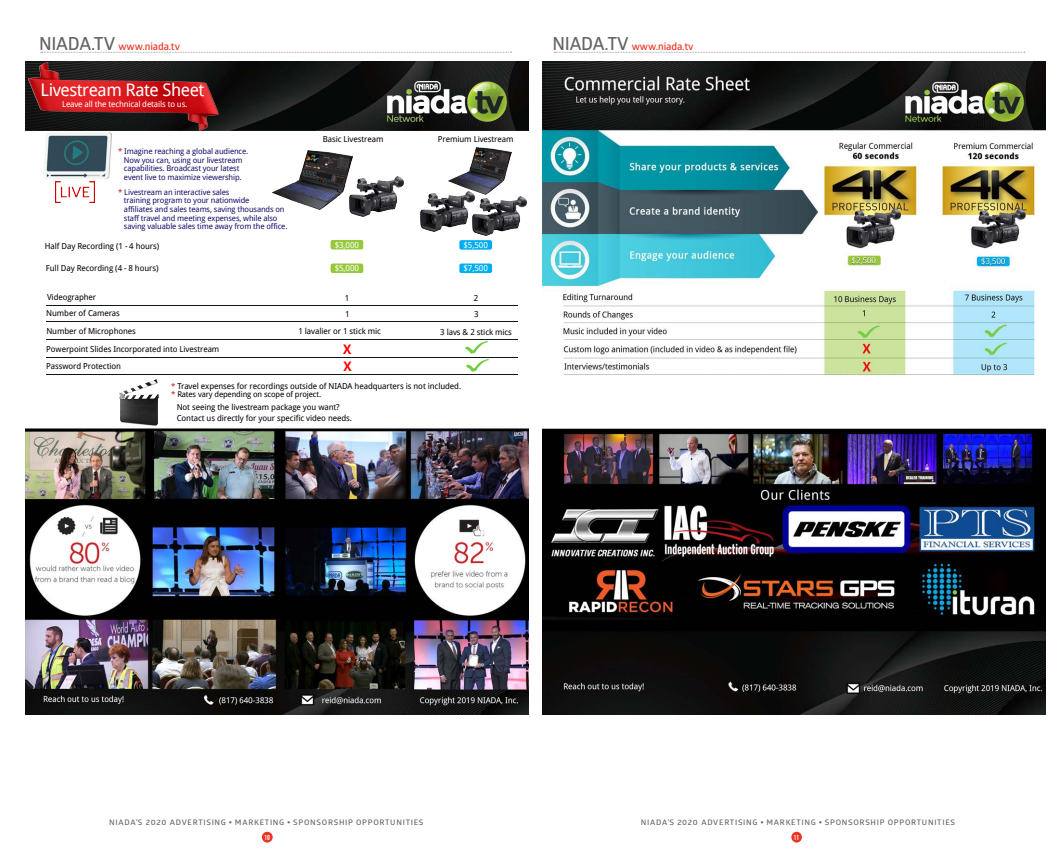
<style>
.page{position:relative;width:1056px;height:861px;background:#fff}
.page>*{position:absolute;margin:0;border:0;box-sizing:border-box;transform-origin:0 0}
.t1{font:17.3px "Droid Sans";letter-spacing:-.025em;color:#fff}
.t2{font:700 13.2px "Droid Sans";color:#f00}
.t3{font:10.3px "Glober Semi Bold Free";letter-spacing:-.01em;color:#ec3523}
.t4{font:8.2px/10.7px "Droid Sans";letter-spacing:-.01em;color:#000}
.t5{font:8.2px "Droid Sans";letter-spacing:-.02em;color:#fff}
.t6{font:7.9px/8.6px "Droid Sans";letter-spacing:-.015em;color:#17106b;text-align:center}
.t7{font:7.9px "Droid Sans";letter-spacing:-.015em;color:#000}
.t8{font:7.6px "Glober Semi Bold Free";letter-spacing:.09em;color:#636366;scale:1.05 1}
.t9{font:700 extra-condensed 7px "News Gothic BT";color:#fff;scale:1.05 1}
.s1{font-size:18px;color:#636366}
.s2{color:#b82025}
.s3{font-size:7.9px;color:#b82025}
.s4{font-family:"Gnuolane Rg"}
</style>
<div class="page">
<div style="left:262px;top:831px;width:10px;height:11px;background:#ec3523;border-radius:50%"></div>
<div style="left:791px;top:831px;width:10px;height:11px;background:#ec3523;border-radius:50%"></div>
<img style="left:542px;top:61px;width:503px;height:653px">
<img style="left:25px;top:130px;width:503px;height:296px">
<img style="left:25px;top:61px;width:503px;height:69px">
<img style="left:388px;top:82px;width:118px;height:40px">
<img style="left:273px;top:151px;width:79px;height:59px">
<img style="left:349px;top:176px;width:54px;height:40px">
<img style="left:448px;top:147px;width:63px;height:47px">
<img style="left:420px;top:192px;width:54px;height:39px">
<img style="left:472px;top:196px;width:54px;height:40px">
<img style="left:29px;top:63px;width:189px;height:67px">
<div style="left:330px;top:240px;width:33px;height:9px;background:#97c83c;border-radius:2px"></div>
<div style="left:459px;top:240px;width:33px;height:10px;background:#00aeef;border-radius:2px"></div>
<div style="left:330px;top:263px;width:33px;height:10px;background:#97c83c;border-radius:2px"></div>
<div style="left:459px;top:263px;width:33px;height:10px;background:#00aeef;border-radius:2px"></div>
<img style="left:466px;top:341px;width:21px;height:12px">
<img style="left:466px;top:359px;width:22px;height:13px">
<hr style="left:46px;top:374px;width:471px;height:1px;background:#0d1c11">
<hr style="left:46px;top:358px;width:471px;height:1px;background:#0d1c11">
<hr style="left:46px;top:339px;width:471px;height:1px;background:#0d1c11">
<hr style="left:46px;top:321px;width:471px;height:1px;background:#0d1c11">
<hr style="left:46px;top:306px;width:471px;height:1px;background:#0d1c11">
<img style="left:44px;top:133px;width:67px;height:46px">
<img style="left:55px;top:181px;width:39px;height:21px">
<img style="left:119px;top:379px;width:39px;height:46px">
<svg style="left:554px;top:52px;width:470px;height:1px"></svg>
<svg style="left:41px;top:52px;width:470px;height:1px"></svg>
<img style="left:25px;top:428px;width:503px;height:286px">
<p class="t3" style="left:39px;top:40px;width:142px"><span class="s1">NIADA.TV</span> www.niada.tv</p>
<p class="t3" style="left:552px;top:40px;width:142px"><span class="s1">NIADA.TV</span> www.niada.tv</p>
<p class="t1" style="left:41px;top:80px;width:165px">Livestream Rate Sheet</p>
<p class="t5" style="left:62px;top:99px;width:127px">Leave all the technical details to us.</p>
<p class="t6" style="left:118px;top:147px;width:132px"><span class="s2">*</span> Imagine reaching a global audience.<br>Now you can, using our livestream capabilities. Broadcast your latest event live to maximize viewership.</p>
<p class="t6" style="left:124px;top:188px;width:165px;text-align:left;text-indent:-6px"><span class="s2">*</span> Livestream an interactive sales<br>training program to your nationwide<br>affiliates and sales teams, saving thousands on staff travel and meeting expenses, while also saving valuable sales time away from the office.</p>
<p class="t4" style="left:45px;top:240px;width:116px">Half Day Recording (1 - 4 hours)</p>
<p class="t4" style="left:46px;top:263px;width:114px">Full Day Recording (4 - 8 hours)</p>
<p class="t4" style="left:322px;top:134px;width:62px">Basic Livestream</p>
<p class="t4" style="left:438px;top:134px;width:77px">Premium Livestream</p>
<p class="t5" style="left:334px;top:240px;width:26px">$3,000</p>
<p class="t5" style="left:463px;top:240px;width:26px">$5,500</p>
<p class="t5" style="left:334px;top:263px;width:26px">$5,000</p>
<p class="t5" style="left:463px;top:263px;width:26px">$7,500</p>
<p class="t4" style="left:47px;top:292px;width:51px">Videographer</p>
<p class="t4" style="left:344px;top:292px;width:6px">1</p>
<p class="t4" style="left:473px;top:292px;width:6px">2</p>
<p class="t4" style="left:46px;top:308px;width:75px">Number of Cameras</p>
<p class="t4" style="left:345px;top:308px;width:6px">1</p>
<p class="t4" style="left:474px;top:308px;width:6px">3</p>
<p class="t4" style="left:46px;top:326px;width:91px">Number of Microphones</p>
<p class="t4" style="left:298px;top:326px;width:84px">1 lavalier or 1 stick mic</p>
<p class="t4" style="left:440px;top:326px;width:73px">3 lavs &amp; 2 stick mics</p>
<p class="t4" style="left:46px;top:344px;width:174px">Powerpoint Slides Incorporated into Livestream</p>
<p class="t2" style="left:343px;top:342px;width:10px">X</p>
<p class="t4" style="left:46px;top:361px;width:76px">Password Protection</p>
<p class="t2" style="left:343px;top:359px;width:10px">X</p>
<p class="t4" style="left:171px;top:380px;width:291px"><span class="s3">*</span> Travel expenses for recordings outside of NIADA headquarters is not included.</p>
<p class="t7" style="left:171px;top:390px;width:151px"><span class="s2">*</span> Rates vary depending on scope of project.</p>
<p class="t4" style="left:177px;top:402px;width:177px">Not seeing the livestream package you want?<br>Contact us directly for your specific video needs.</p>
<p class="t8" style="left:109px;top:817px;width:300px">NIADA<span class="s4">'</span>S 2020 ADVERTISING <span class="s4">•</span> MARKETING <span class="s4">•</span> SPONSORSHIP OPPORTUNITIES</p>
<p class="t8" style="left:640px;top:817px;width:300px">NIADA<span class="s4">'</span>S 2020 ADVERTISING <span class="s4">•</span> MARKETING <span class="s4">•</span> SPONSORSHIP OPPORTUNITIES</p>
<p class="t9" style="left:264px;top:832px;width:7px">10</p>
<p class="t9" style="left:793px;top:833px;width:7px">11</p>
</div>
